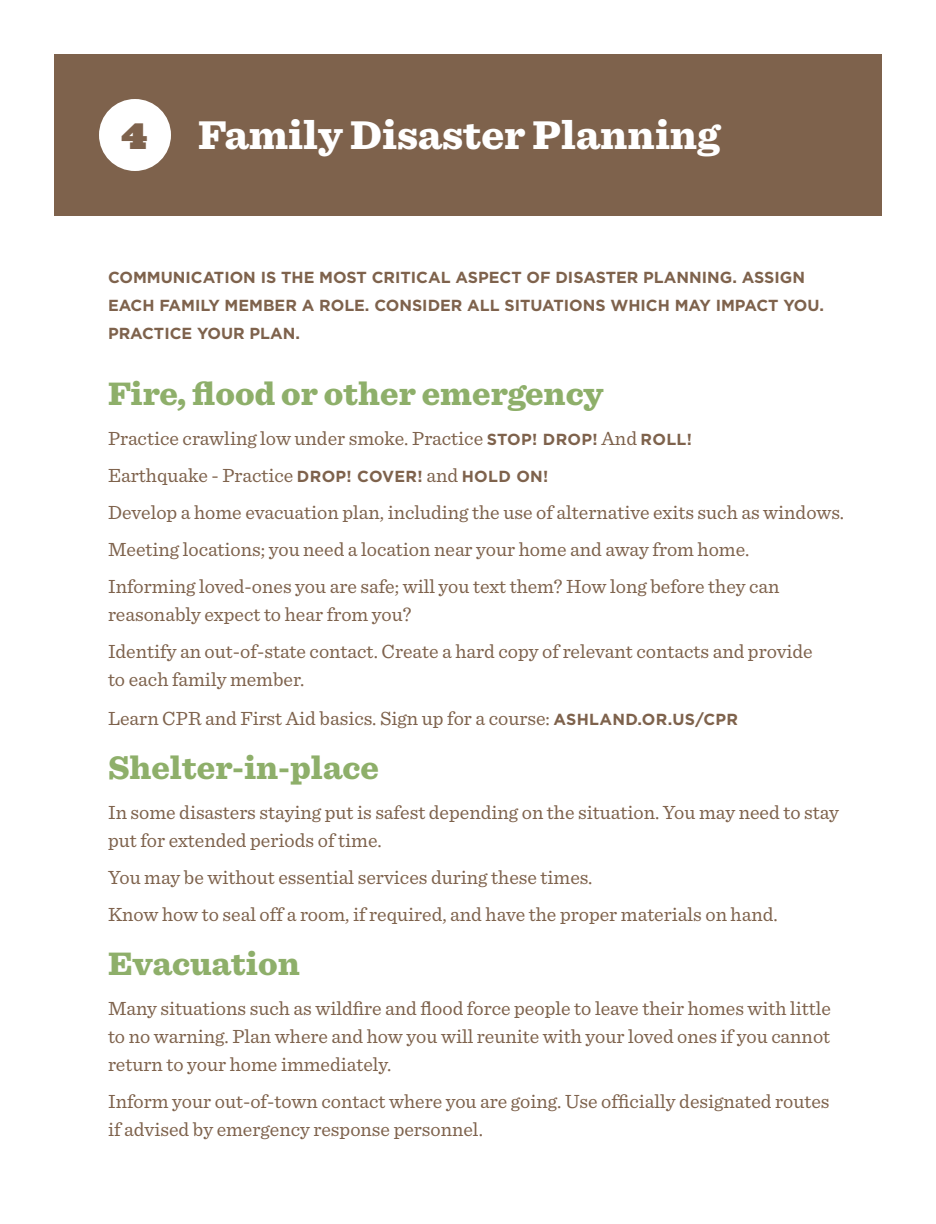
<style>
.page{position:relative;width:936px;height:1224px;background:#fff}
.page>*{position:absolute;margin:0;border:0;box-sizing:border-box;transform-origin:0 0}
.page_title{font:900 42px "Sentinel";color:#fff}
.new_heading{font:900 34px "Sentinel";color:#8eaf6a}
.t1{font:900 34px "Ziggurat";color:#7e624c}
.body{font:20px/28px "Sentinel";color:#7e624c}
.t2{font:700 16px/28px "Gotham";color:#7e624c}
.s1{font-family:"Gotham";font-weight:700;font-size:16px}
</style>
<div class="page">
<div style="left:54px;top:54px;width:828px;height:162px;background:#7e624c"></div>
<div style="left:99px;top:99px;width:72px;height:72px;background:#fff;border-radius:50%"></div>
<p class="t1" style="left:121px;top:107px;width:28px">4</p>
<p class="page_title" style="left:198px;top:108px;width:524px">Family Disaster Planning</p>
<p class="t2" style="left:108px;top:263px;width:717px">COMMUNICATION IS THE MOST CRITICAL ASPECT OF DISASTER PLANNING. ASSIGN<br>EACH FAMILY MEMBER A ROLE. CONSIDER ALL SITUATIONS WHICH MAY IMPACT YOU.<br>PRACTICE YOUR PLAN.</p>
<p class="new_heading" style="left:108px;top:372px;width:497px">Fire, flood or other emergency</p>
<p class="body" style="left:108px;top:424px;width:586px">Practice crawling low under smoke. Practice <span class="s1">STOP! DROP!</span> And <span class="s1">ROLL!</span></p>
<p class="body" style="left:108px;top:461px;width:442px">Earthquake - Practice <span class="s1">DROP! COVER!</span> and <span class="s1">HOLD ON!</span></p>
<p class="body" style="left:108px;top:498px;width:738px">Develop a home evacuation plan, including the use of alternative exits such as windows.</p>
<p class="body" style="left:108px;top:535px;width:643px">Meeting locations; you need a location near your home and away from home.</p>
<p class="body" style="left:108px;top:572px;width:673px">Informing loved-ones you are safe; will you text them? How long before they can reasonably expect to hear from you?</p>
<p class="body" style="left:108px;top:637px;width:706px">Identify an out-of-state contact. Create a hard copy of relevant contacts and provide to each family member.</p>
<p class="body" style="left:108px;top:704px;width:632px">Learn CPR and First Aid basics. Sign up for a course: <span class="s1">ASHLAND.OR.US/CPR</span></p>
<p class="new_heading" style="left:108px;top:746px;width:273px">Shelter-in-place</p>
<p class="body" style="left:108px;top:798px;width:733px">In some disasters staying put is safest depending on the situation. You may need to stay put for extended periods of time.</p>
<p class="body" style="left:108px;top:863px;width:486px">You may be without essential services during these times.</p>
<p class="body" style="left:108px;top:900px;width:671px">Know how to seal off a room, if required, and have the proper materials on hand.</p>
<p class="new_heading" style="left:108px;top:942px;width:193px">Evacuation</p>
<p class="body" style="left:108px;top:994px;width:724px;text-align:justify">Many situations such as wildfire and flood force people to leave their homes with little to no warning. Plan where and how you will reunite with your loved ones if you cannot return to your home immediately.</p>
<p class="body" style="left:108px;top:1087px;width:723px">Inform your out-of-town contact where you are going. Use officially designated routes if advised by emergency response personnel.</p>
</div>
